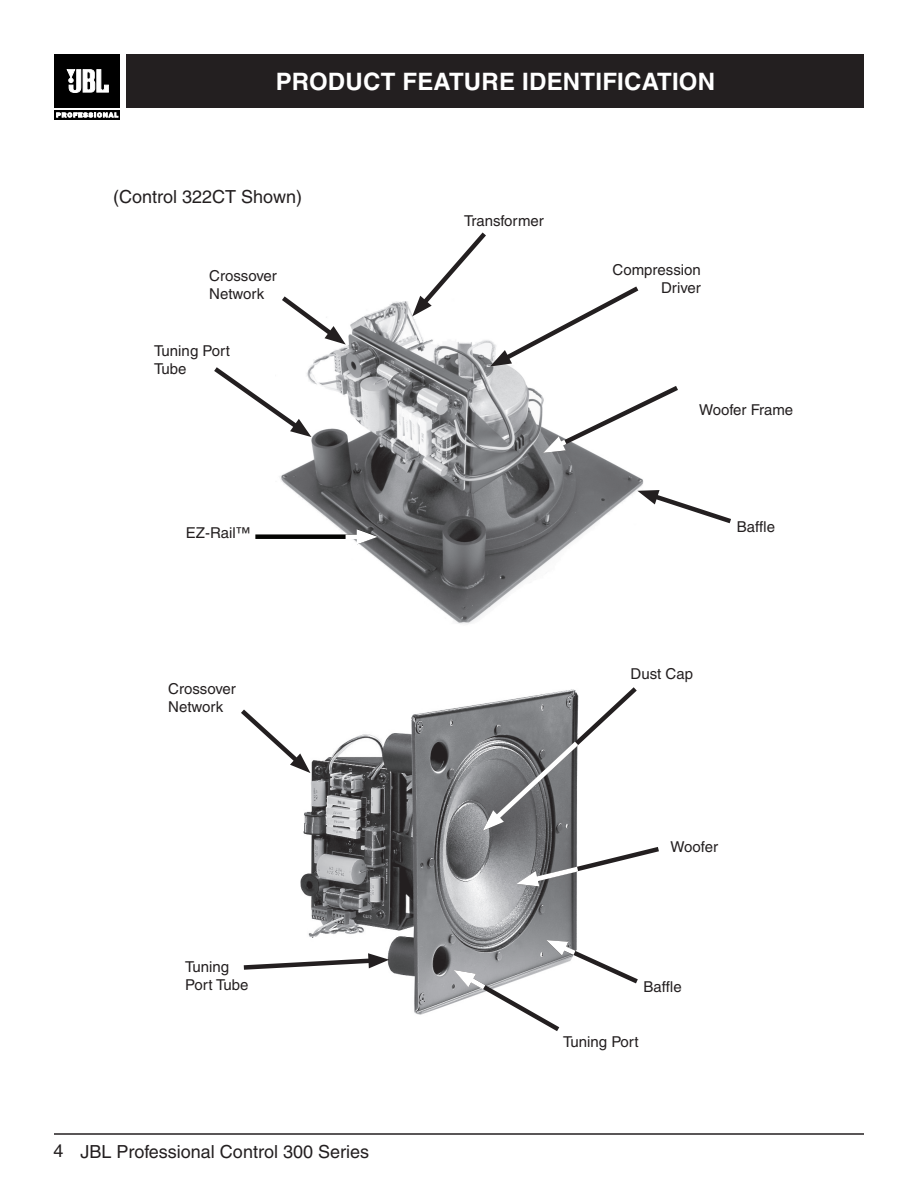
<style>
.page{position:relative;width:918px;height:1188px;background:#fff}
.page>*{position:absolute;margin:0;border:0;box-sizing:border-box;transform-origin:0 0}
.t1{font:700 24px "Helvetica";letter-spacing:.01em;color:#fff}
.t2{font:18px "Helvetica";color:#231f20}
.t3{font:15px/18px "Helvetica";color:#231f20}
</style>
<div class="page">
<div style="left:54px;top:54px;width:66px;height:54px;background:#000"></div>
<svg style="left:67px;top:70px;width:41px;height:23px"></svg>
<svg style="left:54px;top:110px;width:66px;height:10px"></svg>
<svg style="left:56px;top:113px;width:62px;height:4px"></svg>
<hr style="left:54px;top:1133px;width:810px;height:2px;background:#231f20">
<div style="left:127px;top:54px;width:737px;height:54px;background:#231f20"></div>
<img style="left:279px;top:301px;width:365px;height:323px">
<img style="left:300px;top:703px;width:277px;height:312px">
<svg style="left:637px;top:489px;width:94px;height:38px"></svg>
<div style="left:255px;top:534px;width:110px;height:5px;background:#040503"></div>
<svg style="left:214px;top:363px;width:97px;height:74px"></svg>
<svg style="left:279px;top:296px;width:67px;height:49px"></svg>
<svg style="left:412px;top:232px;width:231px;height:135px"></svg>
<svg style="left:241px;top:705px;width:69px;height:68px"></svg>
<svg style="left:243px;top:953px;width:146px;height:19px"></svg>
<svg style="left:516px;top:844px;width:143px;height:43px"></svg>
<svg style="left:483px;top:687px;width:154px;height:144px"></svg>
<svg style="left:454px;top:939px;width:184px;height:92px"></svg>
<svg style="left:543px;top:382px;width:135px;height:71px"></svg>
<hr style="left:346px;top:535px;width:19px;height:4px;background:#fff">
<svg style="left:357px;top:529px;width:21px;height:15px"></svg>
<h1 class="t1" style="left:276px;top:67px;width:441px">PRODUCT FEATURE IDENTIFICATION</h1>
<p class="t2" style="left:113px;top:186px;width:190px">(Control 322CT Shown)</p>
<p class="t3" style="left:209px;top:266px;width:69px">Crossover<br>Network</p>
<p class="t3" style="left:154px;top:342px;width:77px">Tuning Port<br>Tube</p>
<p class="t3" style="left:186px;top:523px;width:66px">EZ-Rail™</p>
<p class="t3" style="left:168px;top:680px;width:69px">Crossover<br>Network</p>
<p class="t3" style="left:185px;top:957px;width:65px">Tuning<br>Port Tube</p>
<p class="t2" style="left:54px;top:1141px;width:317px">4 JBL Professional Control 300 Series</p>
<p class="t3" style="left:464px;top:212px;width:81px">Transformer</p>
<p class="t3" style="left:613px;top:261px;width:90px;text-align:right">Compression<br>Driver</p>
<p class="t3" style="left:699px;top:401px;width:96px">Woofer Frame</p>
<p class="t3" style="left:737px;top:517px;width:40px">Baffle</p>
<p class="t3" style="left:631px;top:665px;width:64px">Dust Cap</p>
<p class="t3" style="left:671px;top:838px;width:49px">Woofer</p>
<p class="t3" style="left:643px;top:978px;width:40px">Baffle</p>
<p class="t3" style="left:563px;top:1033px;width:77px">Tuning Port</p>
</div>
